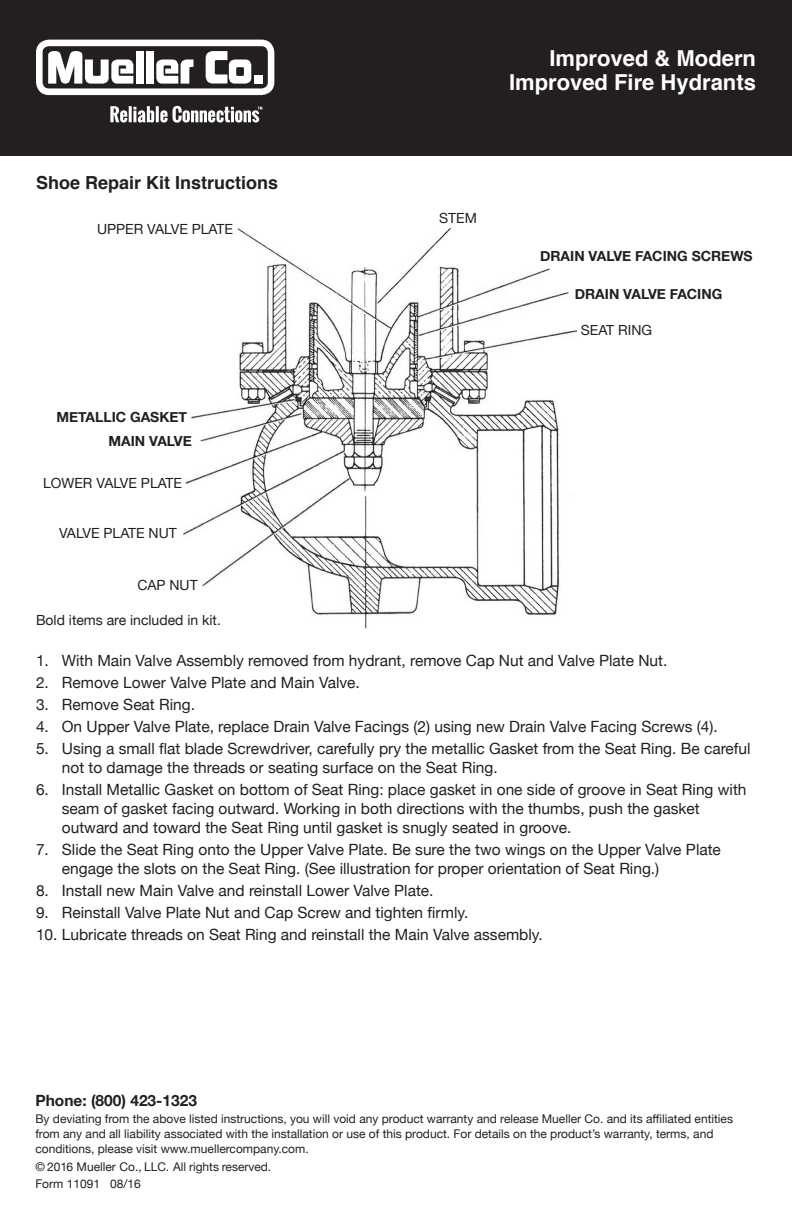
<style>
.page{position:relative;width:792px;height:1224px;background:#fff}
.page>*{position:absolute;margin:0;border:0;box-sizing:border-box;transform-origin:0 0}
.t1{font:700 22px "Helvetica";color:#fff}
.t2{font:700 18px "Helvetica";color:#231f20}
.t3{font:15.6px/19px "Helvetica Neue";color:#231f20}
.t4{font:700 15.6px "Helvetica Neue";color:#231f20}
.t5{font:14px "Helvetica Neue";color:#231f20}
.t6{font:700 14px "Helvetica Neue";color:#231f20}
.t7{font:14px "Helvetica Neue";color:#231f20}
.t8{font:12px/15px "Helvetica Neue";color:#231f20}
</style>
<div class="page">
<div style="left:0;top:0;width:792px;height:155px;background:#231f20"></div>
<svg style="left:36px;top:40px;width:238px;height:55px"></svg>
<svg style="left:110px;top:106px;width:152px;height:17px"></svg>
<img style="left:183px;top:227px;width:393px;height:402px">
<p class="t2" style="left:36px;top:168px;width:244px">Shoe Repair Kit Instructions</p>
<p class="t5" style="left:97px;top:219px;width:137px">UPPER VALVE PLATE</p>
<p class="t6" style="left:56px;top:406px;width:132px">METALLIC GASKET</p>
<p class="t6" style="left:108px;top:430px;width:85px">MAIN VALVE</p>
<p class="t5" style="left:43px;top:473px;width:141px">LOWER VALVE PLATE</p>
<p class="t5" style="left:59px;top:523px;width:119px">VALVE PLATE NUT</p>
<p class="t5" style="left:137px;top:575px;width:62px">CAP NUT</p>
<p class="t5" style="left:36px;top:610px;width:186px">Bold items are included in kit.</p>
<p class="t1" style="left:549px;top:40px;width:208px">Improved &amp; Modern</p>
<p class="t1" style="left:509px;top:64px;width:248px">Improved Fire Hydrants</p>
<p class="t5" style="left:439px;top:208px;width:39px">STEM</p>
<p class="t6" style="left:540px;top:245px;width:214px">DRAIN VALVE FACING SCREWS</p>
<p class="t6" style="left:575px;top:283px;width:149px">DRAIN VALVE FACING</p>
<p class="t7" style="left:581px;top:322px;width:73px">SEAT RING</p>
<p class="t3" style="left:36px;top:652px;width:633px">1. With Main Valve Assembly removed from hydrant, remove Cap Nut and Valve Plate Nut.</p>
<p class="t3" style="left:36px;top:674px;width:325px">2. Remove Lower Valve Plate and Main Valve.</p>
<p class="t3" style="left:36px;top:696px;width:161px">3. Remove Seat Ring.</p>
<p class="t3" style="left:36px;top:718px;width:683px">4. On Upper Valve Plate, replace Drain Valve Facings (2) using new Drain Valve Facing Screws (4).</p>
<p class="t3" style="left:62px;top:740px;width:690px;text-indent:-26px">5. Using a small flat blade Screwdriver, carefully pry the metallic Gasket from the Seat Ring. Be careful not to damage the threads or seating surface on the Seat Ring.</p>
<p class="t3" style="left:62px;top:781px;width:686px;text-indent:-26px">6. Install Metallic Gasket on bottom of Seat Ring: place gasket in one side of groove in Seat Ring with seam of gasket facing outward. Working in both directions with the thumbs, push the gasket outward and toward the Seat Ring until gasket is snugly seated in groove.</p>
<p class="t3" style="left:62px;top:841px;width:661px;text-indent:-26px">7. Slide the Seat Ring onto the Upper Valve Plate. Be sure the two wings on the Upper Valve Plate engage the slots on the Seat Ring. (See illustration for proper orientation of Seat Ring.)</p>
<p class="t3" style="left:36px;top:882px;width:399px">8. Install new Main Valve and reinstall Lower Valve Plate.</p>
<p class="t3" style="left:36px;top:904px;width:434px">9. Reinstall Valve Plate Nut and Cap Screw and tighten firmly.</p>
<p class="t3" style="left:36px;top:926px;width:508px">10. Lubricate threads on Seat Ring and reinstall the Main Valve assembly.</p>
<p class="t4" style="left:35px;top:1088px;width:163px">Phone: (800) 423-1323</p>
<p class="t8" style="left:35px;top:1112px;width:699px">By deviating from the above listed instructions, you will void any product warranty and release Mueller Co. and its affiliated entities from any and all liability associated with the installation or use of this product. For details on the product’s warranty, terms, and conditions, please visit www.muellercompany.com.</p>
<p class="t8" style="left:35px;top:1160px;width:237px">© 2016 Mueller Co., LLC. All rights reserved.</p>
<p class="t8" style="left:35px;top:1177px;width:107px">Form 11091 08/16</p>
</div>
